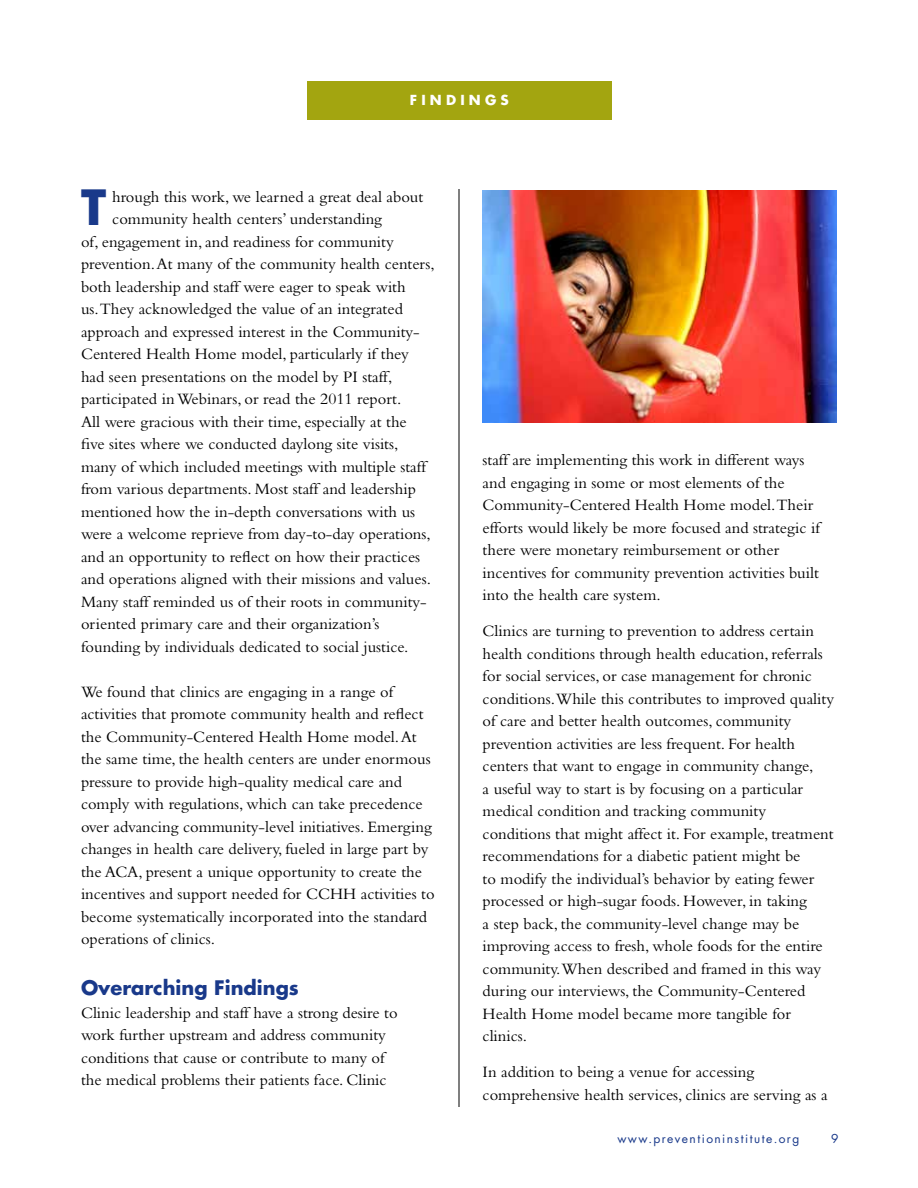
<style>
.page{position:relative;width:918px;height:1188px;background:#fff}
.page>*{position:absolute;margin:0;border:0;box-sizing:border-box;transform-origin:0 0}
.t1{font:700 47.25px "Futura";color:#19398a}
.t2{font:700 19.5px "Futura";color:#19398a}
.t3{font:16.5px/22.5px "Bembo";color:#000}
.t4{font:700 13.5px "Futura";letter-spacing:.31em;color:#fff}
.t5{font:12px "Futura";letter-spacing:.12em;color:#19398a}
</style>
<div class="page">
<hr style="left:459px;top:81px;width:1px;height:1026px;background:#000">
<div style="left:449px;top:81px;width:21px;height:108px;background:#fff"></div>
<div style="left:307px;top:81px;width:304px;height:39px;background:#a3a510"></div>
<img style="left:483px;top:190px;width:354px;height:233px">
<p class="t4" style="left:410px;top:91px;width:100px">FINDINGS</p>
<h1 class="t1" style="left:81px;top:176px;width:27px">T</h1>
<p class="t3" style="left:112px;top:185px;width:313px">hrough this work, we learned a great deal about</p>
<p class="t3" style="left:112px;top:207px;width:271px">community health centers’ understanding</p>
<p class="t3" style="left:81px;top:230px;width:314px">of, engagement in, and readiness for community</p>
<p class="t3" style="left:81px;top:252px;width:355px">prevention. At many of the community health centers,</p>
<p class="t3" style="left:81px;top:275px;width:326px">both leadership and staff were eager to speak with</p>
<p class="t3" style="left:81px;top:297px;width:323px">us.They acknowledged the value of an integrated</p>
<p class="t3" style="left:81px;top:320px;width:340px">approach and expressed interest in the Community-</p>
<p class="t3" style="left:81px;top:342px;width:329px">Centered Health Home model, particularly if they</p>
<p class="t3" style="left:81px;top:365px;width:313px">had seen presentations on the model by PI staff,</p>
<p class="t3" style="left:81px;top:387px;width:322px">participated in Webinars, or read the 2011 report.</p>
<p class="t3" style="left:81px;top:410px;width:327px">All were gracious with their time, especially at the</p>
<p class="t3" style="left:81px;top:433px;width:319px">five sites where we conducted daylong site visits,</p>
<p class="t3" style="left:81px;top:455px;width:346px">many of which included meetings with multiple staff</p>
<p class="t3" style="left:81px;top:478px;width:336px">from various departments. Most staff and leadership</p>
<p class="t3" style="left:81px;top:500px;width:336px">mentioned how the in-depth conversations with us</p>
<p class="t3" style="left:81px;top:523px;width:351px">were a welcome reprieve from day-to-day operations,</p>
<p class="t3" style="left:81px;top:545px;width:341px">and an opportunity to reflect on how their practices</p>
<p class="t3" style="left:81px;top:568px;width:351px">and operations aligned with their missions and values.</p>
<p class="t3" style="left:81px;top:590px;width:347px">Many staff reminded us of their roots in community-</p>
<p class="t3" style="left:81px;top:613px;width:300px">oriented primary care and their organization’s</p>
<p class="t3" style="left:81px;top:635px;width:329px">founding by individuals dedicated to social justice.</p>
<p class="t3" style="left:81px;top:680px;width:355px">We found that clinics are engaging in a range of activities that promote community health and reflect the Community-Centered Health Home model. At the same time, the health centers are under enormous pressure to provide high-quality medical care and comply with regulations, which can take precedence over advancing community-level initiatives. Emerging changes in health care delivery, fueled in large part by the ACA, present a unique opportunity to create the incentives and support needed for CCHH activities to become systematically incorporated into the standard operations of clinics.</p>
<p class="t2" style="left:81px;top:975px;width:219px">Overarching Findings</p>
<p class="t3" style="left:81px;top:1001px;width:318px">Clinic leadership and staff have a strong desire to work further upstream and address community conditions that cause or contribute to many of the medical problems their patients face. Clinic</p>
<p class="t3" style="left:483px;top:448px;width:339px">staff are implementing this work in different ways and engaging in some or most elements of the Community-Centered Health Home model.Their efforts would likely be more focused and strategic if there were monetary reimbursement or other incentives for community prevention activities built into the health care system.</p>
<p class="t3" style="left:483px;top:620px;width:353px">Clinics are turning to prevention to address certain health conditions through health education, referrals for social services, or case management for chronic conditions.While this contributes to improved quality of care and better health outcomes, community prevention activities are less frequent. For health centers that want to engage in community change,<br>a useful way to start is by focusing on a particular medical condition and tracking community conditions that might affect it. For example, treatment recommendations for a diabetic patient might be<br>to modify the individual’s behavior by eating fewer processed or high-sugar foods. However, in taking<br>a step back, the community-level change may be improving access to fresh, whole foods for the entire community.When described and framed in this way during our interviews, the Community-Centered Health Home model became more tangible for clinics.</p>
<p class="t3" style="left:483px;top:1061px;width:347px">In addition to being a venue for accessing comprehensive health services, clinics are serving as a</p>
<p class="t5" style="left:617px;top:1131px;width:184px">www.preventioninstitute.org</p>
<p class="t5" style="left:831px;top:1131px;width:9px">9</p>
</div>
